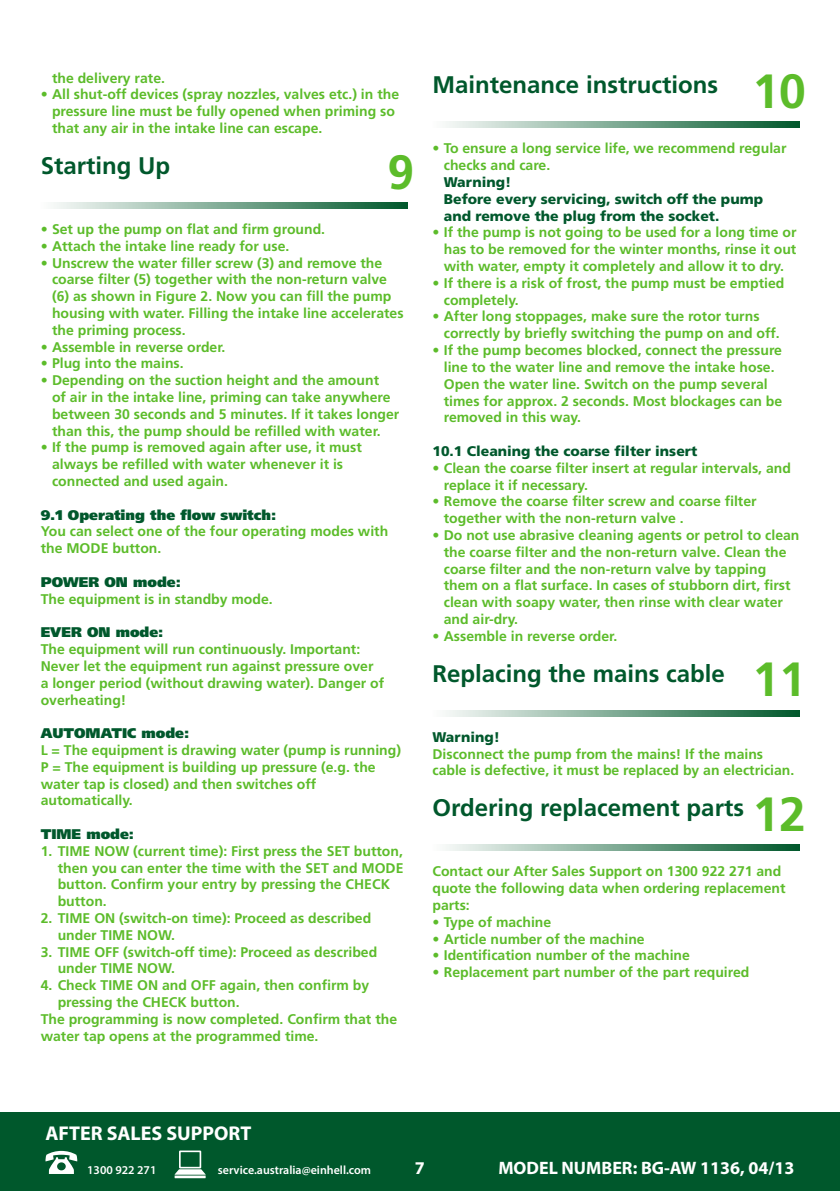
<style>
.page{position:relative;width:840px;height:1191px;background:#fff}
.page>*{position:absolute;margin:0;border:0;box-sizing:border-box;transform-origin:0 0}
.t1{font:700 48px "Frutiger LT Std";color:#5cbc2a}
.t2{font:700 24px "Frutiger LT Std";color:#00582c}
.t3{font:700 20px "Myriad Pro";color:#fff}
.t4{font:700 18px "Myriad Pro";color:#fff}
.t5{font:700 14px/16.8px "Frutiger LT Std";color:#5cbc2a}
.t6{font:900 14px/16.8px "Frutiger LT Std";color:#00582c}
.t7{font:900 14px "Frutiger LT Std";color:#00582c}
.t8{font:600 12px "Myriad Pro";color:#fff}
.s1{font-size:48px;color:#5cbc2a}
</style>
<div class="page">
<div style="left:0;top:1112px;width:839px;height:79px;background:#00582c"></div>
<svg style="left:174px;top:1150px;width:32px;height:28px"></svg>
<svg style="left:45px;top:1150px;width:32px;height:24px"></svg>
<svg style="left:54px;top:202px;width:354px;height:7px;background:#7aa790"></svg>
<svg style="left:446px;top:122px;width:353px;height:6px;background:#7aa790"></svg>
<svg style="left:446px;top:710px;width:353px;height:6px;background:#7aa790"></svg>
<svg style="left:446px;top:844px;width:353px;height:7px;background:#7aa790"></svg>
<p class="t5" style="left:52px;top:69px;width:114px">the delivery rate.</p>
<p class="t5" style="left:52px;top:86px;width:348px;text-indent:-11px">• All shut-off devices (spray nozzles, valves etc.) in the pressure line must be fully opened when priming so that any air in the intake line can escape.</p>
<h2 class="t2" style="left:41px;top:151px;width:131px">Starting Up</h2>
<h1 class="t1" style="left:387px;top:144px;width:28px">9</h1>
<p class="t5" style="left:41px;top:221px;width:286px">• Set up the pump on flat and firm ground.</p>
<p class="t5" style="left:41px;top:237px;width:250px">• Attach the intake line ready for use.</p>
<p class="t5" style="left:52px;top:254px;width:353px;text-indent:-11px">• Unscrew the water filler screw (3) and remove the coarse filter (5) together with the non-return valve (6) as shown in Figure 2. Now you can fill the pump housing with water. Filling the intake line accelerates the priming process.</p>
<p class="t5" style="left:41px;top:338px;width:186px">• Assemble in reverse order.</p>
<p class="t5" style="left:41px;top:355px;width:144px">• Plug into the mains.</p>
<p class="t5" style="left:52px;top:372px;width:348px;text-indent:-11px">• Depending on the suction height and the amount<br>of air in the intake line, priming can take anywhere between 30 seconds and 5 minutes. If it takes longer than this, the pump should be refilled with water.</p>
<p class="t5" style="left:52px;top:439px;width:311px;text-indent:-11px">• If the pump is removed again after use, it must always be refilled with water whenever it is connected and used again.</p>
<p class="t7" style="left:41px;top:506px;width:237px">9.1 Operating the flow switch:</p>
<p class="t5" style="left:41px;top:523px;width:349px">You can select one of the four operating modes with the MODE button.</p>
<p class="t7" style="left:41px;top:573px;width:142px">POWER ON mode:</p>
<p class="t5" style="left:41px;top:590px;width:233px">The equipment is in standby mode.</p>
<p class="t7" style="left:41px;top:624px;width:124px">EVER ON mode:</p>
<p class="t5" style="left:41px;top:641px;width:345px">The equipment will run continuously. Important:<br>Never let the equipment run against pressure over a longer period (without drawing water). Danger of overheating!</p>
<p class="t7" style="left:41px;top:724px;width:150px">AUTOMATIC mode:</p>
<p class="t5" style="left:41px;top:741px;width:362px">L = The equipment is drawing water (pump is running)<br>P = The equipment is building up pressure (e.g. the water tap is closed) and then switches off automatically.</p>
<p class="t7" style="left:41px;top:825px;width:95px">TIME mode:</p>
<p class="t5" style="left:58px;top:842px;width:347px;text-indent:-17px">1. TIME NOW (current time): First press the SET button, then you can enter the time with the SET and MODE button. Confirm your entry by pressing the CHECK button.</p>
<p class="t5" style="left:58px;top:909px;width:315px;text-indent:-17px">2. TIME ON (switch-on time): Proceed as described under TIME NOW.</p>
<p class="t5" style="left:58px;top:943px;width:321px;text-indent:-17px">3. TIME OFF (switch-off time): Proceed as described under TIME NOW.</p>
<p class="t5" style="left:41px;top:977px;width:330px">4. Check TIME ON and OFF again, then confirm by</p>
<p class="t5" style="left:58px;top:993px;width:183px">pressing the CHECK button.</p>
<p class="t5" style="left:41px;top:1010px;width:358px">The programming is now completed. Confirm that the</p>
<p class="t5" style="left:41px;top:1027px;width:279px">water tap opens at the programmed time.</p>
<h2 class="t2" style="left:432px;top:71px;width:374px">Maintenance instructions <span class="s1">10</span></h2>
<p class="t5" style="left:443px;top:140px;width:344px;text-indent:-11px">• To ensure a long service life, we recommend regular checks and care.</p>
<p class="t6" style="left:443px;top:174px;width:320px">Warning!<br>Before every servicing, switch off the pump and remove the plug from the socket.</p>
<p class="t5" style="left:443px;top:224px;width:354px;text-align:justify;text-indent:-11px">• If the pump is not going to be used for a long time or has to be removed for the winter months, rinse it out with water, empty it completely and allow it to dry.</p>
<p class="t5" style="left:443px;top:275px;width:342px;text-indent:-11px">• If there is a risk of frost, the pump must be emptied completely.</p>
<p class="t5" style="left:443px;top:308px;width:337px;text-indent:-11px">• After long stoppages, make sure the rotor turns correctly by briefly switching the pump on and off.</p>
<p class="t5" style="left:443px;top:342px;width:340px;text-indent:-11px">• If the pump becomes blocked, connect the pressure line to the water line and remove the intake hose.<br>Open the water line. Switch on the pump several times for approx. 2 seconds. Most blockages can be removed in this way.</p>
<p class="t6" style="left:432px;top:442px;width:266px">10.1 Cleaning the coarse filter insert</p>
<p class="t5" style="left:443px;top:459px;width:348px;text-indent:-11px">• Clean the coarse filter insert at regular intervals, and replace it if necessary.</p>
<p class="t5" style="left:443px;top:493px;width:314px;text-indent:-11px">• Remove the coarse filter screw and coarse filter together with the non-return valve .</p>
<p class="t5" style="left:443px;top:527px;width:357px;text-indent:-11px">• Do not use abrasive cleaning agents or petrol to clean the coarse filter and the non-return valve. Clean the coarse filter and the non-return valve by tapping them on a flat surface. In cases of stubborn dirt, first clean with soapy water, then rinse with clear water and air-dry.</p>
<p class="t5" style="left:432px;top:627px;width:186px">• Assemble in reverse order.</p>
<h2 class="t2" style="left:432px;top:659px;width:374px">Replacing the mains cable <span class="s1">11</span></h2>
<p class="t6" style="left:432px;top:728px;width:69px">Warning!</p>
<p class="t5" style="left:432px;top:745px;width:363px">Disconnect the pump from the mains! If the mains cable is defective, it must be replaced by an electrician.</p>
<h2 class="t2" style="left:432px;top:794px;width:374px">Ordering replacement parts <span class="s1">12</span></h2>
<p class="t5" style="left:432px;top:863px;width:354px">Contact our After Sales Support on 1300 922 271 and quote the following data when ordering replacement parts:</p>
<p class="t5" style="left:432px;top:913px;width:120px">• Type of machine</p>
<p class="t5" style="left:432px;top:930px;width:214px">• Article number of the machine</p>
<p class="t5" style="left:432px;top:947px;width:259px">• Identification number of the machine</p>
<p class="t5" style="left:432px;top:964px;width:318px">• Replacement part number of the part required</p>
<h3 class="t3" style="left:45px;top:1120px;width:207px">AFTER SALES SUPPORT</h3>
<p class="t8" style="left:87px;top:1162px;width:71px">1300 922 271</p>
<p class="t8" style="left:218px;top:1162px;width:155px">service.australia@einhell.com</p>
<p class="t4" style="left:415px;top:1156px;width:11px">7</p>
<p class="t4" style="left:498px;top:1156px;width:297px">MODEL NUMBER: BG-AW 1136, 04/13</p>
</div>
